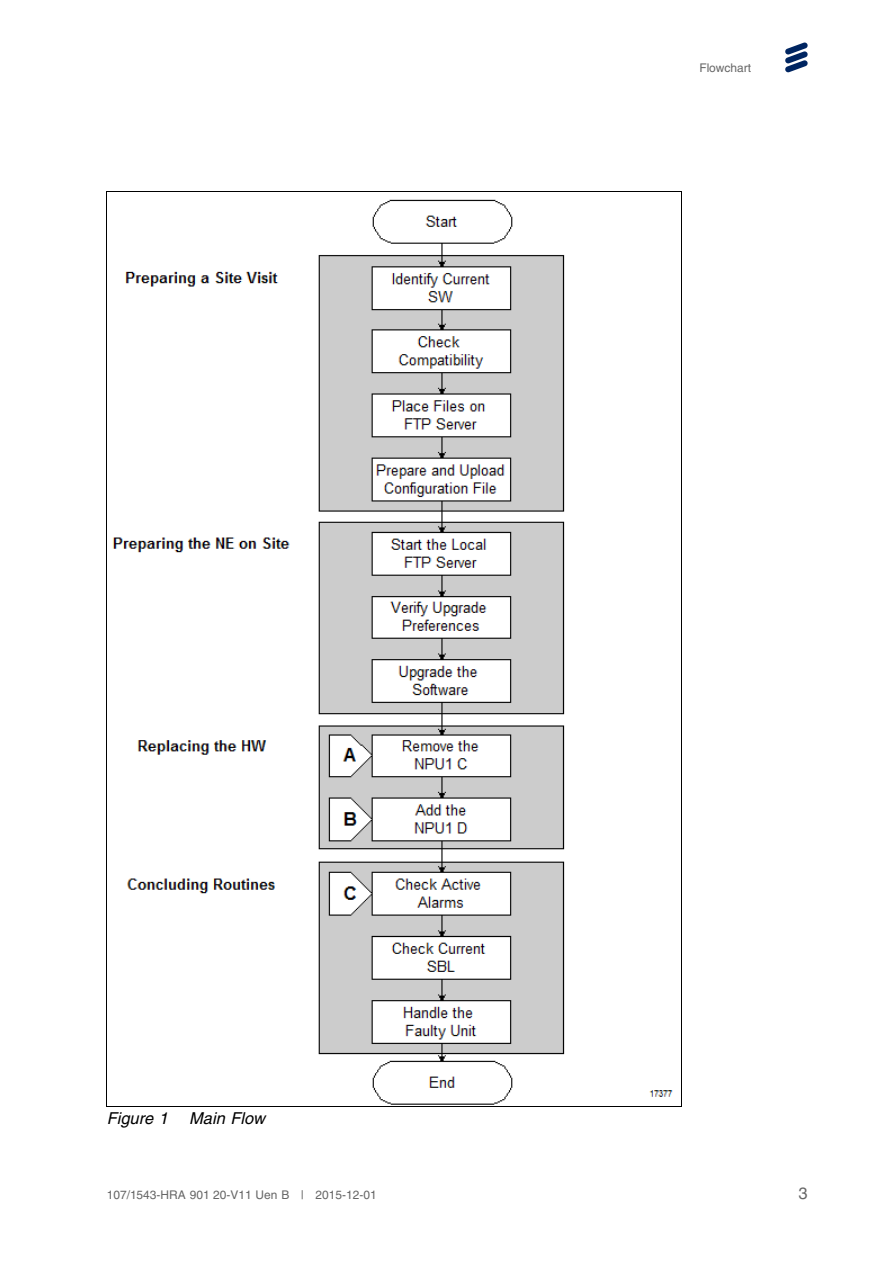
<style>
.page{position:relative;width:893px;height:1263px;background:#fff}
.page>*{position:absolute;margin:0;border:0;box-sizing:border-box;transform-origin:0 0}
.t1{font:italic 16.5px "Helvetica";color:#000}
.t2{font:16.5px "Helvetica";color:#666}
.t3{font:12px "Helvetica";color:#666}
</style>
<div class="page">
<svg style="left:785px;top:43px;width:23px;height:29px"></svg>
<img style="left:112px;top:199px;width:561px;height:906px">
<hr style="left:106px;top:191px;width:575px;height:1px;background:#000">
<hr style="left:106px;top:1106px;width:575px;height:1px;background:#000">
<hr style="left:106px;top:191px;width:1px;height:916px;background:#000">
<hr style="left:681px;top:191px;width:1px;height:916px;background:#000">
<h1 class="t1" style="left:107px;top:1112px;width:63px">Figure 1</h1>
<h1 class="t1" style="left:189px;top:1112px;width:77px">Main Flow</h1>
<p class="t3" style="left:699px;top:63px;width:53px">Flowchart</p>
<p class="t3" style="left:107px;top:1190px;width:271px">107/1543-HRA 901 20-V11 Uen B | 2015-12-01</p>
<h1 class="t2" style="left:798px;top:1187px;width:11px">3</h1>
</div>
